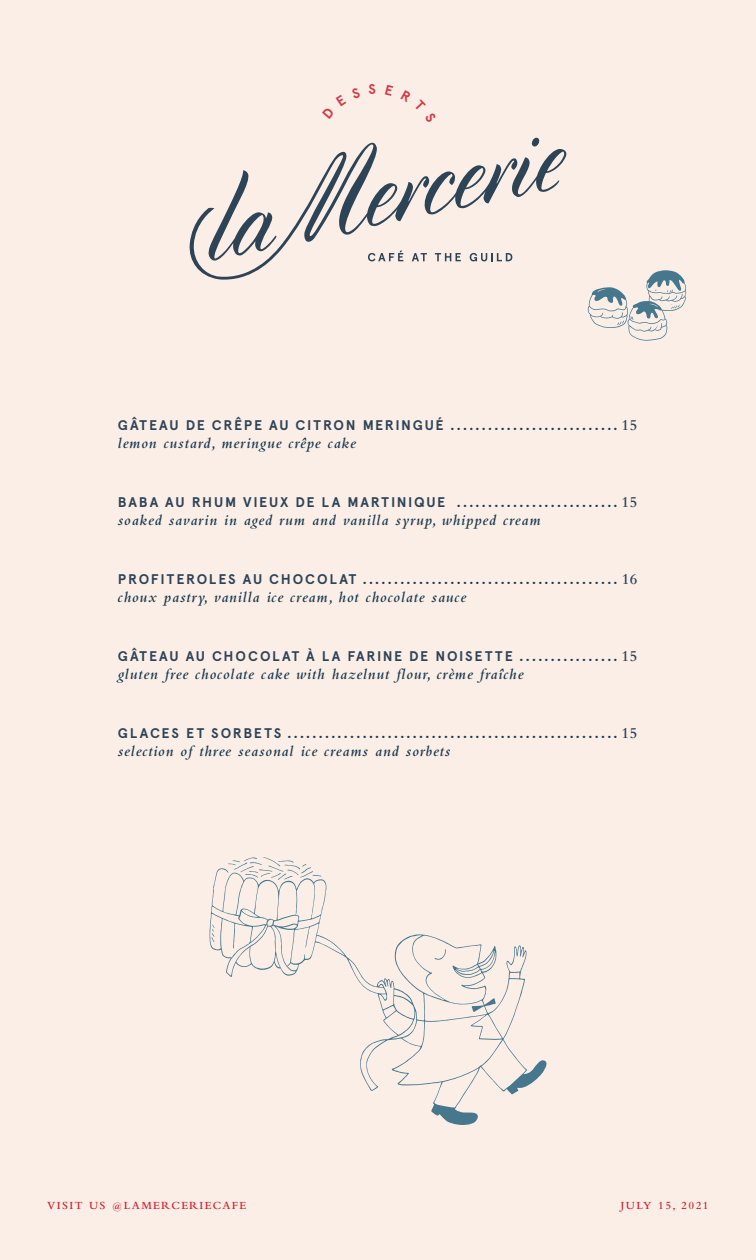
<style>
.page{position:relative;width:756px;height:1260px;background:#faeee7}
.page>*{position:absolute;margin:0;border:0;box-sizing:border-box;transform-origin:0 0}
.t1{font:italic 600 15.75px "Bembo Std";letter-spacing:.06em;color:#17374c}
.t2{font:700 14px "Apercu";letter-spacing:.125em;color:#2d4356}
.t3{font:700 14px "Apercu";letter-spacing:.125em;color:#17374c}
.t4{font:600 11.38px "Bembo Std";letter-spacing:.12em;color:#cf2230}
.s1{color:#17374c}
.s2{font-family:"Bembo Std";font-weight:600;font-size:15.75px}
.s3{color:#2d4356}
.s4{font-family:"Bembo Std";font-weight:600;font-size:15.75px;color:#2d4356}
</style>
<div class="page">
<svg style="left:189px;top:138px;width:378px;height:142px"></svg>
<svg style="left:209px;top:868px;width:338px;height:257px"></svg>
<svg style="left:228px;top:857px;width:93px;height:23px"></svg>
<svg style="left:435px;top:949px;width:11px;height:11px"></svg>
<svg style="left:211px;top:924px;width:5px;height:18px"></svg>
<svg style="left:588px;top:270px;width:98px;height:71px"></svg>
<p class="t2" style="left:118px;top:417px;width:521px">GÂTEAU DE CRÊPE AU CITRON MERINGUÉ <span class="s1">...........................</span> <span class="s2">15</span></p>
<p class="t1" style="left:118px;top:434px;width:239px">lemon custard, meringue crêpe cake</p>
<p class="t2" style="left:118px;top:494px;width:521px">BABA AU RHUM VIEUX DE LA MARTINIQUE <span class="s1">..........................</span> <span class="s2">15</span></p>
<p class="t1" style="left:118px;top:511px;width:424px">soaked savarin in aged rum and vanilla syrup, whipped cream</p>
<p class="t3" style="left:118px;top:571px;width:521px"><span class="s3">PROFITEROLES AU CHOCOLAT</span> ......................................... <span class="s4">16</span></p>
<p class="t1" style="left:118px;top:588px;width:350px">choux pastry, vanilla ice cream, hot chocolate sauce</p>
<p class="t2" style="left:118px;top:648px;width:521px">GÂTEAU AU CHOCOLAT À LA FARINE DE NOISETTE <span class="s1">................</span> <span class="s2">15</span></p>
<p class="t1" style="left:118px;top:665px;width:407px">gluten free chocolate cake with hazelnut flour, crème fraîche</p>
<p class="t3" style="left:118px;top:725px;width:521px"><span class="s3">GLACES ET SORBETS</span> ..................................................... <span class="s4">15</span></p>
<p class="t1" style="left:118px;top:742px;width:334px">selection of three seasonal ice creams and sorbets</p>
<p class="t4" style="left:47px;top:1199px;width:200px">VISIT US @LAMERCERIECAFE</p>
<p class="t4" style="left:621px;top:1199px;width:90px">JULY 15, 2021</p>
</div>
